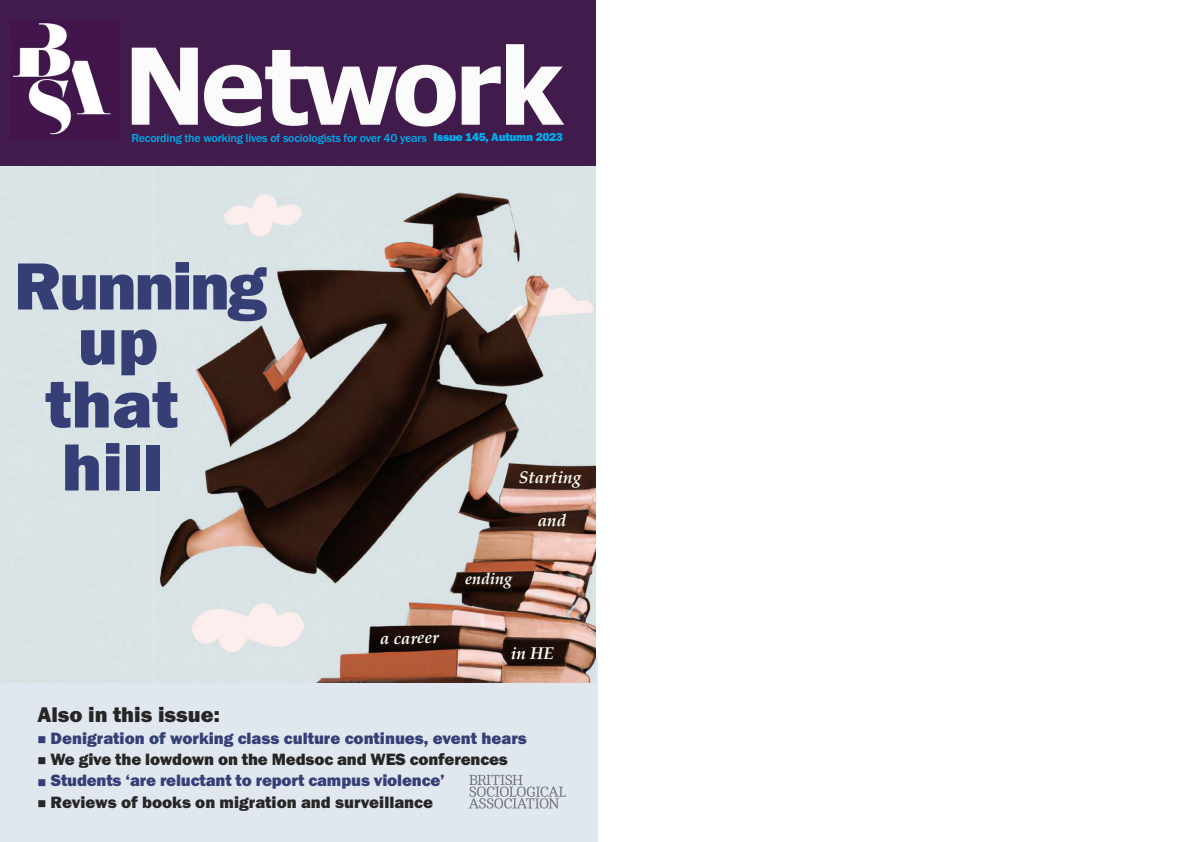
<style>
.page{position:relative;width:1191px;height:842px;background:#fff}
.page>*{position:absolute;margin:0;border:0;box-sizing:border-box;transform-origin:0 0}
.t1{font:700 106px "Tahoma";letter-spacing:-.035em;color:#fcfbfb}
.t2{font:800 69px/55px "Franklin Gothic";letter-spacing:-.04em;color:#353f76}
.t3{font:800 69px/63px "Franklin Gothic";color:#353f76}
.t4{font:800 22px "Franklin Gothic";color:#272627}
.t5{font:800 17px "Franklin Gothic";color:#353f76}
.t6{font:800 17px "Franklin Gothic";letter-spacing:-.01em;color:#272627}
.t7{font:italic 700 17px "Palatino Linotype";color:#fafcf2}
.t8{font:italic 700 16px "Palatino Linotype";color:#fafcf2}
.t9{font:500 12px "Franklin Gothic";letter-spacing:-.015em;color:#00aded}
.s1{font-weight:800}
</style>
<div class="page">
<div style="left:0;top:659px;width:597px;height:183px;background:#e1e7ef"></div>
<svg style="left:469px;top:775px;width:96px;height:33px"></svg>
<div style="left:0;top:0;width:595px;height:166px;background:#411b4c"></div>
<img style="left:13px;top:23px;width:98px;height:112px">
<img style="left:0;top:166px;width:595px;height:516px">
<h1 class="t1" style="left:124px;top:26px;width:441px">Network</h1>
<p class="t9" style="left:131px;top:130px;width:433px">Recording the working lives of sociologists for over 40 years <span class="s1">Issue 145, Autumn 2023</span></p>
<h2 class="t2" style="left:77px;top:258px;width:191px;text-indent:-63px">Running up</h2>
<h2 class="t3" style="left:46px;top:372px;width:134px">that hill</h2>
<p class="t7" style="left:379px;top:629px;width:61px;rotate:-2deg">a career</p>
<p class="t7" style="left:519px;top:467px;width:64px">Starting</p>
<p class="t7" style="left:538px;top:511px;width:30px">and</p>
<p class="t8" style="left:465px;top:569px;width:49px">ending</p>
<p class="t7" style="left:511px;top:643px;width:44px">in HE</p>
<p class="t4" style="left:37px;top:702px;width:184px">Also in this issue:</p>
<p class="t5" style="left:37px;top:728px;width:491px">■ Denigration of working class culture continues, event hears</p>
<p class="t6" style="left:37px;top:749px;width:472px">■ We give the lowdown on the Medsoc and WES conferences</p>
<p class="t5" style="left:37px;top:771px;width:409px">■ Students ‘are reluctant to report campus violence’</p>
<p class="t6" style="left:37px;top:792px;width:397px">■ Reviews of books on migration and surveillance</p>
</div>
